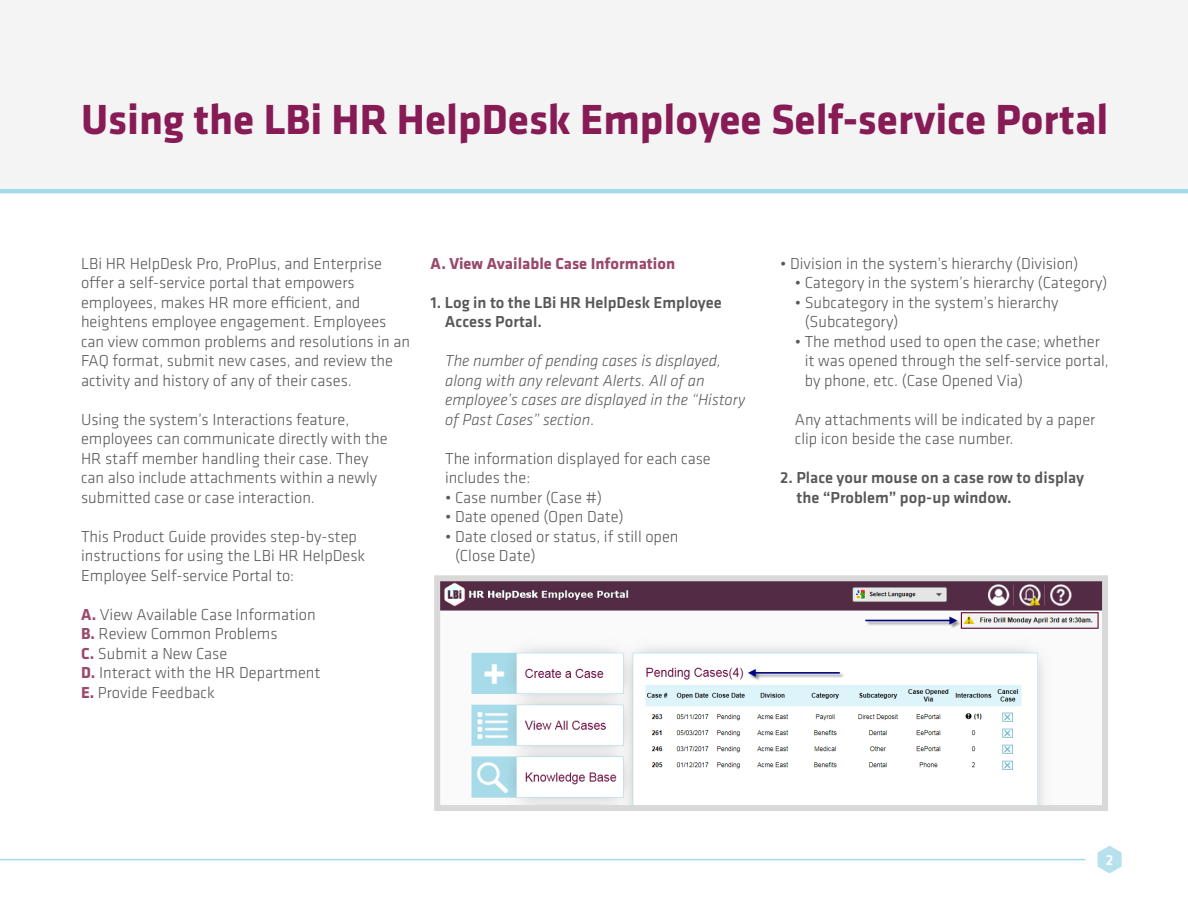
<style>
.page{position:relative;width:1188px;height:918px;background:#fff}
.page>*{position:absolute;margin:0;border:0;box-sizing:border-box;transform-origin:0 0}
.t1{font:700 43.65px "Klavika";color:#871b55}
.Body_Copy{font:300 16.5px/19.5px "Klavika";color:#57585a}
.Body_Copy-2{font:italic 300 16.5px/19.5px "Klavika";color:#57585a}
.Body_Copy-3{font:500 16.5px/19.5px "Klavika";color:#57585a}
.Body_Copy-4{font:700 16.5px "Klavika";color:#99496b}
.t2{font:500 15px "Klavika";color:#fff}
.s1{font-weight:700;color:#99496b}
.s2{font-style:normal}
</style>
<div class="page">
<svg style="left:1098px;top:846px;width:24px;height:27px"></svg>
<hr style="left:0;top:859px;width:1085px;height:1px;background:#a5dae9">
<img style="left:441px;top:582px;width:660px;height:222px">
<div style="left:434px;top:575px;width:674px;height:236px;border:6px solid #d9d9d9"></div>
<div style="left:0;top:0;width:1188px;height:191px;background:#f4f4f4"></div>
<hr style="left:0;top:189px;width:1188px;height:4px;background:#a5dae9">
<p class="t1" style="left:81px;top:88px;width:1029px">Using the LBi HR HelpDesk Employee Self-service Portal</p>
<p class="Body_Copy" style="left:81px;top:253px;width:331px">LBi HR HelpDesk Pro, ProPlus, and Enterprise offer a self-service portal that empowers employees, makes HR more efficient, and heightens employee engagement. Employees can view common problems and resolutions in an FAQ format, submit new cases, and review the activity and history of any of their cases.</p>
<p class="Body_Copy" style="left:81px;top:409px;width:308px">Using the system’s Interactions feature, employees can communicate directly with the HR staff member handling their case. They can also include attachments within a newly submitted case or case interaction.</p>
<p class="Body_Copy" style="left:81px;top:526px;width:286px">This Product Guide provides step-by-step instructions for using the LBi HR HelpDesk<br>Employee Self-service Portal to:</p>
<p class="Body_Copy" style="left:81px;top:604px;width:236px"><span class="s1">A.</span> View Available Case Information</p>
<p class="Body_Copy" style="left:81px;top:624px;width:198px"><span class="s1">B.</span> Review Common Problems</p>
<p class="Body_Copy" style="left:81px;top:643px;width:148px"><span class="s1">C.</span> Submit a New Case</p>
<p class="Body_Copy" style="left:81px;top:663px;width:241px"><span class="s1">D.</span> Interact with the HR Department</p>
<p class="Body_Copy" style="left:81px;top:682px;width:135px"><span class="s1">E.</span> Provide Feedback</p>
<p class="Body_Copy-4" style="left:431px;top:251px;width:246px">A. View Available Case Information</p>
<p class="Body_Copy-3" style="left:445px;top:292px;width:278px;text-indent:-14px">1. Log in to the LBi HR HelpDesk Employee<br>Access Portal.</p>
<p class="Body_Copy-2" style="left:445px;top:351px;width:301px">The number of pending cases is displayed, along with any relevant Alerts. All of an employee’s cases are displayed in the “History of Past Cases” section<span class="s2">.</span></p>
<p class="Body_Copy" style="left:445px;top:448px;width:267px">The information displayed for each case includes the:</p>
<p class="Body_Copy" style="left:445px;top:487px;width:159px">• Case number (Case #)</p>
<p class="Body_Copy" style="left:445px;top:507px;width:180px">• Date opened (Open Date)</p>
<p class="Body_Copy" style="left:455px;top:526px;width:225px;text-indent:-10px">• Date closed or status, if still open (Close Date)</p>
<p class="Body_Copy" style="left:780px;top:253px;width:300px">• Division in the system’s hierarchy (Division)</p>
<p class="Body_Copy" style="left:795px;top:273px;width:314px">• Category in the system’s hierarchy (Category)</p>
<p class="Body_Copy" style="left:805px;top:292px;width:255px;text-indent:-10px">• Subcategory in the system’s hierarchy (Subcategory)</p>
<p class="Body_Copy" style="left:805px;top:331px;width:306px;text-indent:-10px">• The method used to open the case; whether it was opened through the self-service portal, by phone, etc. (Case Opened Via)</p>
<p class="Body_Copy" style="left:795px;top:409px;width:302px">Any attachments will be indicated by a paper clip icon beside the case number.</p>
<p class="Body_Copy-3" style="left:796px;top:468px;width:289px;text-indent:-16px">2. Place your mouse on a case row to display the “Problem” pop-up window.</p>
<p class="t2" style="left:1106px;top:850px;width:9px">2</p>
</div>
